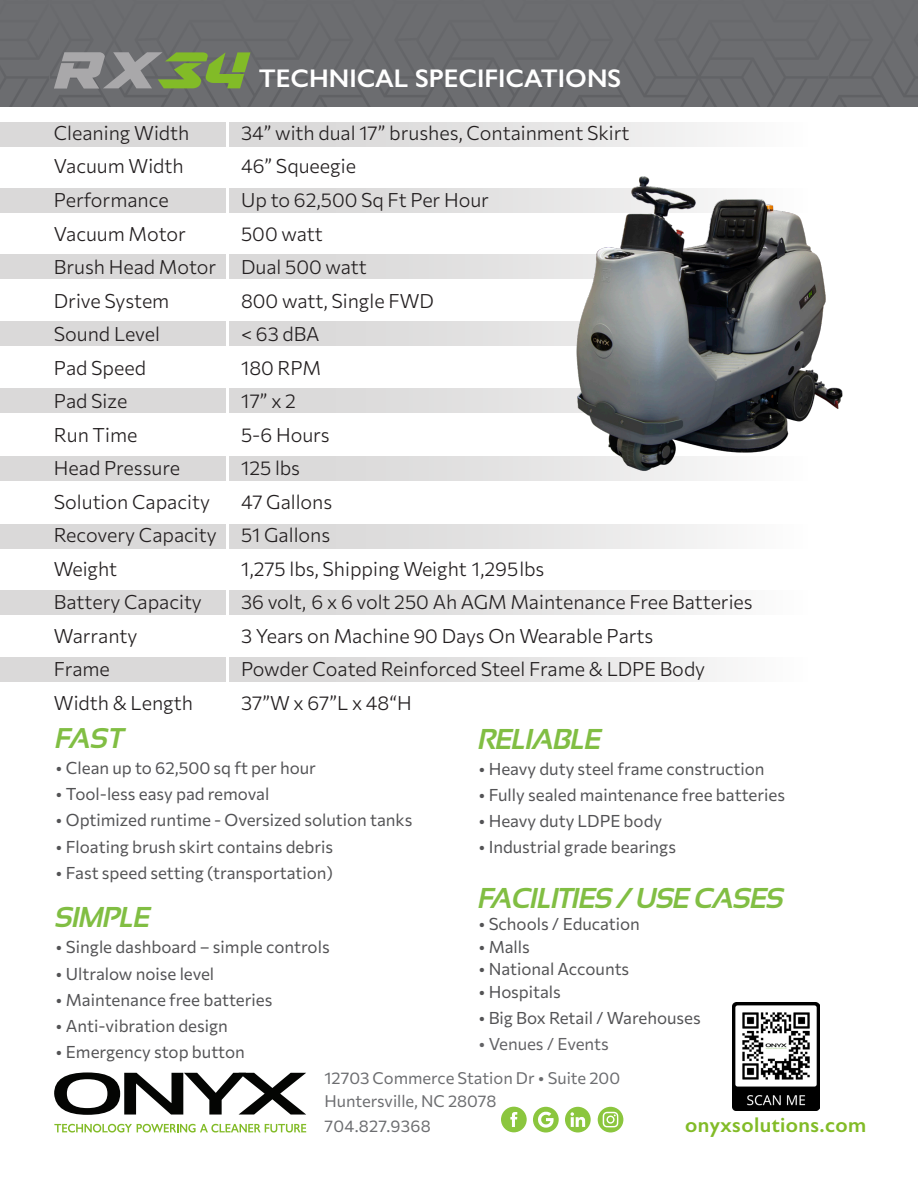
<style>
.page{position:relative;width:918px;height:1188px;background:#fff}
.page>*{position:absolute;margin:0;border:0;box-sizing:border-box;transform-origin:0 0}
.t1{font:italic 700 28.65px "Sansation";letter-spacing:-.04em;color:#81be43}
.t2{font:italic 700 28.5px "Sansation";color:#81be43}
.t3{font:600 25.65px "Gill Sans";color:#fff}
.t4{font:600 21.45px "Gill Sans";letter-spacing:.02em;color:#82bb27}
.t5{font:100 19.5px "Commissioner";color:#231f20}
.t6{font:100 16.95px "Commissioner";color:#535355}
.t7{font:100 16.8px "Commissioner";color:#535355}
.t8{font:100 16.8px "Commissioner";color:#636366}
.t9{font:100 16.5px "Commissioner";color:#6c6d70}
.t10{font:100 16.5px "Commissioner";letter-spacing:.02em;color:#6c6d70}
</style>
<div class="page">
<svg style="left:501px;top:1107px;width:26px;height:25px"></svg>
<svg style="left:565px;top:1107px;width:26px;height:26px"></svg>
<svg style="left:598px;top:1107px;width:25px;height:26px"></svg>
<svg style="left:533px;top:1107px;width:26px;height:26px"></svg>
<div style="left:0;top:122px;width:226px;height:24px;background:#dad9d9"></div>
<div style="left:229px;top:122px;width:578px;height:24px;background:linear-gradient(to right,#d4d3d3,#f9f9f9)"></div>
<div style="left:0;top:188px;width:226px;height:25px;background:#dad9d9"></div>
<div style="left:229px;top:188px;width:578px;height:25px;background:#dad9d9"></div>
<div style="left:0;top:254px;width:226px;height:25px;background:#dad9d9"></div>
<div style="left:229px;top:254px;width:578px;height:25px;background:#dad9d9"></div>
<div style="left:0;top:321px;width:226px;height:25px;background:#dad9d9"></div>
<div style="left:229px;top:321px;width:578px;height:25px;background:#dad9d9"></div>
<div style="left:0;top:389px;width:226px;height:24px;background:#dad9d9"></div>
<div style="left:229px;top:389px;width:578px;height:24px;background:#dad9d9"></div>
<div style="left:0;top:456px;width:226px;height:25px;background:#dad9d9"></div>
<div style="left:229px;top:456px;width:578px;height:25px;background:linear-gradient(to right,#d4d3d3,#f9f9f9)"></div>
<div style="left:0;top:524px;width:226px;height:25px;background:#dad9d9"></div>
<div style="left:229px;top:524px;width:578px;height:25px;background:linear-gradient(to right,#d4d3d3,#f9f9f9)"></div>
<div style="left:0;top:591px;width:226px;height:24px;background:#dad9d9"></div>
<div style="left:229px;top:591px;width:578px;height:24px;background:linear-gradient(to right,#d4d3d3,#f9f9f9)"></div>
<div style="left:0;top:657px;width:226px;height:24px;background:#dad9d9"></div>
<div style="left:229px;top:657px;width:578px;height:24px;background:linear-gradient(to right,#d4d3d3,#f9f9f9)"></div>
<img style="left:535px;top:176px;width:308px;height:297px">
<svg style="left:54px;top:1072px;width:252px;height:43px"></svg>
<svg style="left:54px;top:1124px;width:252px;height:9px"></svg>
<img style="left:733px;top:1002px;width:87px;height:108px">
<svg style="left:0;top:0;width:918px;height:107px;background:#6c6e6e"></svg>
<p class="t3" style="left:259px;top:63px;width:364px">TECHNICAL SPECIFICATIONS</p>
<p class="t5" style="left:54px;top:118px;width:137px">Cleaning Width</p>
<p class="t5" style="left:241px;top:118px;width:390px">34” with dual 17” brushes, Containment Skirt</p>
<p class="t5" style="left:54px;top:151px;width:131px">Vacuum Width</p>
<p class="t5" style="left:241px;top:151px;width:116px">46” Squeegie</p>
<p class="t5" style="left:54px;top:185px;width:116px">Performance</p>
<p class="t5" style="left:241px;top:185px;width:249px">Up to 62,500 Sq Ft Per Hour</p>
<p class="t5" style="left:54px;top:218px;width:134px">Vacuum Motor</p>
<p class="t5" style="left:241px;top:218px;width:83px">500 watt</p>
<p class="t5" style="left:54px;top:252px;width:164px">Brush Head Motor</p>
<p class="t5" style="left:241px;top:252px;width:127px">Dual 500 watt</p>
<p class="t5" style="left:54px;top:285px;width:117px">Drive System</p>
<p class="t5" style="left:241px;top:285px;width:194px">800 watt, Single FWD</p>
<p class="t5" style="left:54px;top:319px;width:108px">Sound Level</p>
<p class="t5" style="left:241px;top:319px;width:80px">&lt; 63 dBA</p>
<p class="t5" style="left:54px;top:352px;width:94px">Pad Speed</p>
<p class="t5" style="left:241px;top:352px;width:82px">180 RPM</p>
<p class="t5" style="left:54px;top:386px;width:75px">Pad Size</p>
<p class="t5" style="left:241px;top:386px;width:56px">17” x 2</p>
<p class="t5" style="left:54px;top:419px;width:85px">Run Time</p>
<p class="t5" style="left:241px;top:419px;width:90px">5-6 Hours</p>
<p class="t5" style="left:54px;top:453px;width:128px">Head Pressure</p>
<p class="t5" style="left:241px;top:453px;width:61px">125 lbs</p>
<p class="t5" style="left:54px;top:487px;width:158px">Solution Capacity</p>
<p class="t5" style="left:241px;top:487px;width:93px">47 Gallons</p>
<p class="t5" style="left:54px;top:520px;width:278px">Recovery Capacity 51 Gallons</p>
<p class="t5" style="left:54px;top:554px;width:65px">Weight</p>
<p class="t5" style="left:241px;top:554px;width:305px">1,275 lbs, Shipping Weight 1,295lbs</p>
<p class="t5" style="left:54px;top:587px;width:150px">Battery Capacity</p>
<p class="t5" style="left:241px;top:587px;width:513px">36 volt, 6 x 6 volt 250 Ah AGM Maintenance Free Batteries</p>
<p class="t5" style="left:54px;top:621px;width:85px">Warranty</p>
<p class="t5" style="left:241px;top:621px;width:414px">3 Years on Machine 90 Days On Wearable Parts</p>
<p class="t5" style="left:54px;top:654px;width:57px">Frame</p>
<p class="t5" style="left:241px;top:654px;width:466px">Powder Coated Reinforced Steel Frame &amp; LDPE Body</p>
<p class="t5" style="left:54px;top:688px;width:141px">Width &amp; Length</p>
<p class="t5" style="left:241px;top:688px;width:172px">37”W x 67”L x 48“H</p>
<p class="t2" style="left:56px;top:722px;width:70px">FAST</p>
<p class="t6" style="left:56px;top:755px;width:262px">• Clean up to 62,500 sq ft per hour</p>
<p class="t6" style="left:56px;top:781px;width:215px">• Tool-less easy pad removal</p>
<p class="t6" style="left:56px;top:807px;width:358px">• Optimized runtime - Oversized solution tanks</p>
<p class="t6" style="left:56px;top:833px;width:279px">• Floating brush skirt contains debris</p>
<p class="t6" style="left:56px;top:859px;width:279px">• Fast speed setting (transportation)</p>
<p class="t1" style="left:56px;top:901px;width:97px">SIMPLE</p>
<p class="t6" style="left:56px;top:934px;width:276px">• Single dashboard – simple controls</p>
<p class="t6" style="left:56px;top:960px;width:160px">• Ultralow noise level</p>
<p class="t6" style="left:56px;top:986px;width:218px">• Maintenance free batteries</p>
<p class="t6" style="left:56px;top:1012px;width:174px">• Anti-vibration design</p>
<p class="t6" style="left:56px;top:1039px;width:191px">• Emergency stop button</p>
<p class="t1" style="left:478px;top:723px;width:125px">RELIABLE</p>
<p class="t6" style="left:478px;top:756px;width:288px">• Heavy duty steel frame construction</p>
<p class="t6" style="left:478px;top:782px;width:308px">• Fully sealed maintenance free batteries</p>
<p class="t6" style="left:478px;top:808px;width:185px">• Heavy duty LDPE body</p>
<p class="t6" style="left:478px;top:834px;width:199px">• Industrial grade bearings</p>
<p class="t1" style="left:478px;top:882px;width:308px">FACILITIES / USE CASES</p>
<p class="t7" style="left:478px;top:911px;width:163px">• Schools / Education</p>
<p class="t7" style="left:478px;top:934px;width:53px">• Malls</p>
<p class="t7" style="left:478px;top:956px;width:152px">• National Accounts</p>
<p class="t7" style="left:478px;top:979px;width:84px">• Hospitals</p>
<p class="t7" style="left:478px;top:1005px;width:224px">• Big Box Retail / Warehouses</p>
<p class="t8" style="left:478px;top:1031px;width:132px">• Venues / Events</p>
<p class="t9" style="left:325px;top:1065px;width:297px">12703 Commerce Station Dr • Suite 200</p>
<p class="t9" style="left:325px;top:1088px;width:174px">Huntersville, NC 28078</p>
<p class="t10" style="left:325px;top:1113px;width:108px">704.827.9368</p>
<p class="t4" style="left:685px;top:1112px;width:183px">onyxsolutions.com</p>
</div>
